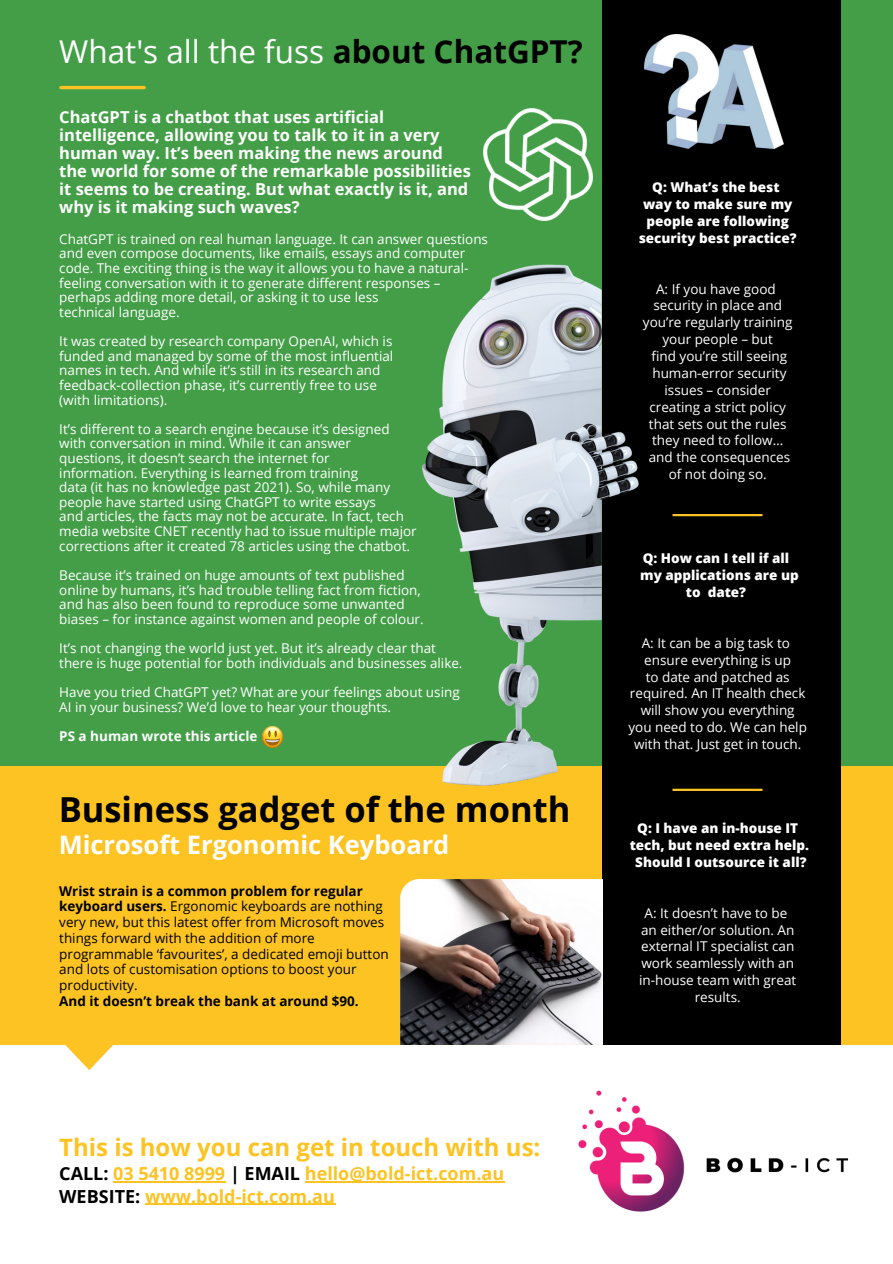
<style>
.page{position:relative;width:893px;height:1264px;background:#fff}
.page>*{position:absolute;margin:0;border:0;box-sizing:border-box;transform-origin:0 0}
.t1{font:700 34.5px "Open Sans";color:#000}
.t2{font:31.5px "Open Sans";color:#fff}
.t3{font:700 25.5px "Open Sans";color:#fff}
.t4{font:700 24px "Open Sans";color:#fcc322}
.t5{font:700 18px/22.5px "Open Sans";color:#fcc322}
.t6{font:700 16.5px/18px "Open Sans";color:#fff}
.t7{font:13.5px/16.8px "Open Sans";color:#fff}
.t8{font:13.5px/15.8px "Open Sans";color:#000}
.t9{font:800 13.5px/16.8px "Open Sans";color:#fff;text-align:center}
.t10{font:700 13.5px "Open Sans";color:#000}
.t11{font:700 13.5px "Open Sans";color:#fff}
.s1{font-weight:700;color:#000}
.s2{font-weight:700}
.s3{color:#000}
</style>
<div class="page">
<svg style="left:49px;top:1044px;width:81px;height:26px"></svg>
<div style="left:0;top:738px;width:892px;height:306px;background:#fcc322"></div>
<div style="left:0;top:0;width:892px;height:766px;background:#449e48"></div>
<div style="left:602px;top:0;width:238px;height:1044px;background:#000"></div>
<img style="left:644px;top:34px;width:139px;height:115px">
<hr style="left:672px;top:788px;width:90px;height:3px;background:#fcc322">
<hr style="left:672px;top:514px;width:90px;height:2px;background:#fcc322">
<hr style="left:61px;top:86px;width:83px;height:3px;background:#fcc322">
<img style="left:262px;top:726px;width:20px;height:21px">
<img style="left:484px;top:108px;width:109px;height:86px">
<img style="left:422px;top:194px;width:336px;height:597px">
<img style="left:400px;top:879px;width:202px;height:165px">
<img style="left:578px;top:1090px;width:271px;height:121px">
<hr style="left:113px;top:1181px;width:112px;height:1px;background:#fcc322">
<hr style="left:305px;top:1181px;width:199px;height:1px;background:#fcc322">
<hr style="left:145px;top:1203px;width:190px;height:1px;background:#fcc322">
<h2 class="t2" style="left:59px;top:30px;width:525px">What's all the fuss <span class="s1">about ChatGPT?</span></h2>
<p class="t6" style="left:59px;top:108px;width:413px">ChatGPT is a chatbot that uses artificial intelligence, allowing you to talk to it in a very human way. It’s been making the news around the world for some of the remarkable possibilities it seems to be creating. But what exactly is it, and why is it making such waves?</p>
<p class="t7" style="left:59px;top:231px;width:430px;line-height:14.5px">ChatGPT is trained on real human language. It can answer questions and even compose documents, like emails, essays and computer code. The exciting thing is the way it allows you to have a natural&shy;feeling conversation with it to generate different responses – perhaps adding more detail, or asking it to use less<br>technical language.</p>
<p class="t7" style="left:59px;top:333px;width:335px;line-height:14.5px">It was created by research company OpenAI, which is funded and managed by some of the most influential names in tech. And while it’s still in its research and feedback-collection phase, it’s currently free to use (with limitations).</p>
<p class="t7" style="left:59px;top:421px;width:359px;line-height:14.5px">It’s different to a search engine because it’s designed with conversation in mind. While it can answer questions, it doesn’t search the internet for<br>information. Everything is learned from training<br>data (it has no knowledge past 2021). So, while many people have started using ChatGPT to write essays<br>and articles, the facts may not be accurate. In fact, tech media website CNET recently had to issue multiple major corrections after it created 78 articles using the chatbot.</p>
<p class="t7" style="left:59px;top:567px;width:366px;line-height:14.5px">Because it’s trained on huge amounts of text published online by humans, it’s had trouble telling fact from fiction, and has also been found to reproduce some unwanted biases – for instance against women and people of colour.</p>
<p class="t7" style="left:59px;top:640px;width:405px;line-height:14.5px">It’s not changing the world just yet. But it’s already clear that there is huge potential for both individuals and businesses alike.</p>
<p class="t7" style="left:59px;top:684px;width:402px;line-height:14.5px">Have you tried ChatGPT yet? What are your feelings about using<br>AI in your business? We’d love to hear your thoughts.</p>
<p class="t11" style="left:59px;top:726px;width:200px">PS a human wrote this article</p>
<h1 class="t1" style="left:59px;top:785px;width:513px">Business gadget of the month</h1>
<h3 class="t3" style="left:59px;top:826px;width:392px">Microsoft Ergonomic Keyboard</h3>
<p class="t8" style="left:59px;top:882px;width:331px"><span class="s2">Wrist strain is a common problem for regular keyboard users.</span> Ergonomic keyboards are nothing very new, but this latest offer from Microsoft moves things forward with the addition of more programmable ‘favourites’, a dedicated emoji button and lots of customisation options to boost your productivity.</p>
<p class="t10" style="left:59px;top:991px;width:301px">And it doesn’t break the bank at around $90.</p>
<p class="t9" style="left:638px;top:179px;width:159px">Q: What’s the best way to make sure my people are following security best practice?</p>
<p class="t7" style="left:643px;top:280px;width:151px;text-align:center">A: If you have good security in place and you’re regularly training your people – but<br>find you’re still seeing human-error security issues – consider creating a strict policy that sets out the rules they need to follow… and the consequences of not doing so.</p>
<p class="t9" style="left:640px;top:550px;width:160px">Q: How can I tell if all my applications are up to date?</p>
<p class="t7" style="left:628px;top:634px;width:180px;text-align:center">A: It can be a big task to ensure everything is up<br>to date and patched as required. An IT health check will show you everything you need to do. We can help with that. Just get in touch.</p>
<p class="t9" style="left:629px;top:819px;width:181px">Q: I have an in-house IT tech, but need extra help.<br>Should I outsource it all?</p>
<p class="t7" style="left:639px;top:904px;width:159px;text-align:center">A: It doesn’t have to be an either/or solution. An external IT specialist can work seamlessly with an in-house team with great results.</p>
<h3 class="t4" style="left:59px;top:1129px;width:482px">This is how you can get in touch with us:</h3>
<h3 class="t5" style="left:59px;top:1161px;width:446px"><span class="s3">CALL:</span> 03 5410 8999 <span class="s3">| EMAIL</span> hello@bold-ict.com.au<br><span class="s3">WEBSITE:</span> www.bold-ict.com.au</h3>
</div>
